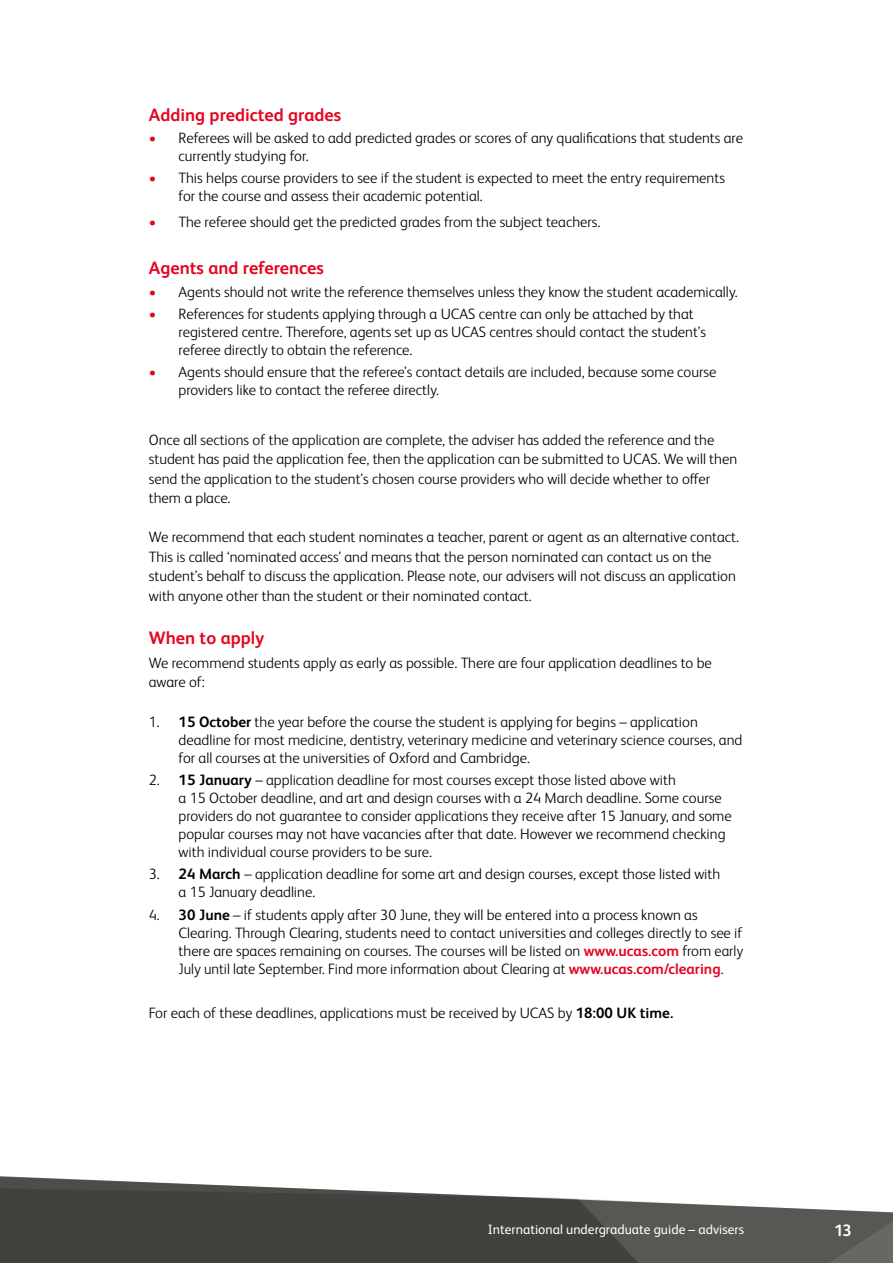
<style>
.page{position:relative;width:893px;height:1263px;background:#fff}
.page>*{position:absolute;margin:0;border:0;box-sizing:border-box;transform-origin:0 0}
.t1{font:700 18px "FS Albert Pro";color:#e40521}
.t2{font:700 16.5px "FS Albert Pro";color:#fff}
.t3{font:300 15px/18px "FS Albert Pro";color:#000}
.t4{font:13.5px "FS Albert Pro";color:#fff}
.s1{color:#e40521}
.s2{font-weight:700}
.s3{font-weight:700;color:#e40521}
</style>
<div class="page">
<svg style="left:0;top:1177px;width:893px;height:86px;fill:#43413e"></svg>
<p class="t1" style="left:149px;top:102px;width:194px">Adding predicted grades</p>
<p class="t3" style="left:179px;top:128px;width:566px;text-indent:-30px"><span class="s1">•</span> Referees will be asked to add predicted grades or scores of any qualifications that students are currently studying for.</p>
<p class="t3" style="left:179px;top:168px;width:548px;text-indent:-30px"><span class="s1">•</span> This helps course providers to see if the student is expected to meet the entry requirements for the course and assess their academic potential.</p>
<p class="t3" style="left:149px;top:212px;width:453px"><span class="s1">•</span> The referee should get the predicted grades from the subject teachers.</p>
<p class="t1" style="left:149px;top:255px;width:177px">Agents and references</p>
<p class="t3" style="left:149px;top:281px;width:590px"><span class="s1">•</span> Agents should not write the reference themselves unless they know the student academically.</p>
<p class="t3" style="left:179px;top:304px;width:529px;text-indent:-30px"><span class="s1">•</span> References for students applying through a UCAS centre can only be attached by that registered centre. Therefore, agents set up as UCAS centres should contact the student’s referee directly to obtain the reference.</p>
<p class="t3" style="left:179px;top:362px;width:539px;text-indent:-30px"><span class="s1">•</span> Agents should ensure that the referee’s contact details are included, because some course providers like to contact the referee directly.</p>
<p class="t3" style="left:149px;top:429px;width:590px;line-height:19.5px">Once all sections of the application are complete, the adviser has added the reference and the student has paid the application fee, then the application can be submitted to UCAS. We will then send the application to the student’s chosen course providers who will decide whether to offer them a place.</p>
<p class="t3" style="left:149px;top:526px;width:592px;line-height:19.5px">We recommend that each student nominates a teacher, parent or agent as an alternative contact.<br>This is called ‘nominated access’ and means that the person nominated can contact us on the student’s behalf to discuss the application. Please note, our advisers will not discuss an application with anyone other than the student or their nominated contact.</p>
<p class="t1" style="left:149px;top:625px;width:117px">When to apply</p>
<p class="t3" style="left:149px;top:652px;width:565px;line-height:19.5px">We recommend students apply as early as possible. There are four application deadlines to be aware of:</p>
<p class="t3" style="left:179px;top:712px;width:565px;text-indent:-30px">1. <span class="s2">15 October</span> the year before the course the student is applying for begins – application deadline for most medicine, dentistry, veterinary medicine and veterinary science courses, and for all courses at the universities of Oxford and Cambridge.</p>
<p class="t3" style="left:179px;top:770px;width:555px;text-indent:-30px">2. <span class="s2">15 January</span> – application deadline for most courses except those listed above with<br>a 15 October deadline, and art and design courses with a 24 March deadline. Some course providers do not guarantee to consider applications they receive after 15 January, and some popular courses may not have vacancies after that date. However we recommend checking with individual course providers to be sure.</p>
<p class="t3" style="left:179px;top:864px;width:543px;text-indent:-30px">3. <span class="s2">24 March</span> – application deadline for some art and design courses, except those listed with a 15 January deadline.</p>
<p class="t3" style="left:179px;top:904px;width:566px;text-indent:-30px">4. <span class="s2">30 June</span> – if students apply after 30 June, they will be entered into a process known as Clearing. Through Clearing, students need to contact universities and colleges directly to see if there are spaces remaining on courses. The courses will be listed on <span class="s3">www.ucas.com</span> from early July until late September. Find more information about Clearing at <span class="s3">www.ucas.com/clearing</span>.</p>
<p class="t3" style="left:149px;top:1003px;width:526px">For each of these deadlines, applications must be received by UCAS by <span class="s2">18:00 UK time.</span></p>
<p class="t4" style="left:488px;top:1219px;width:258px">International undergraduate guide – advisers</p>
<p class="t2" style="left:834px;top:1219px;width:19px">13</p>
</div>
